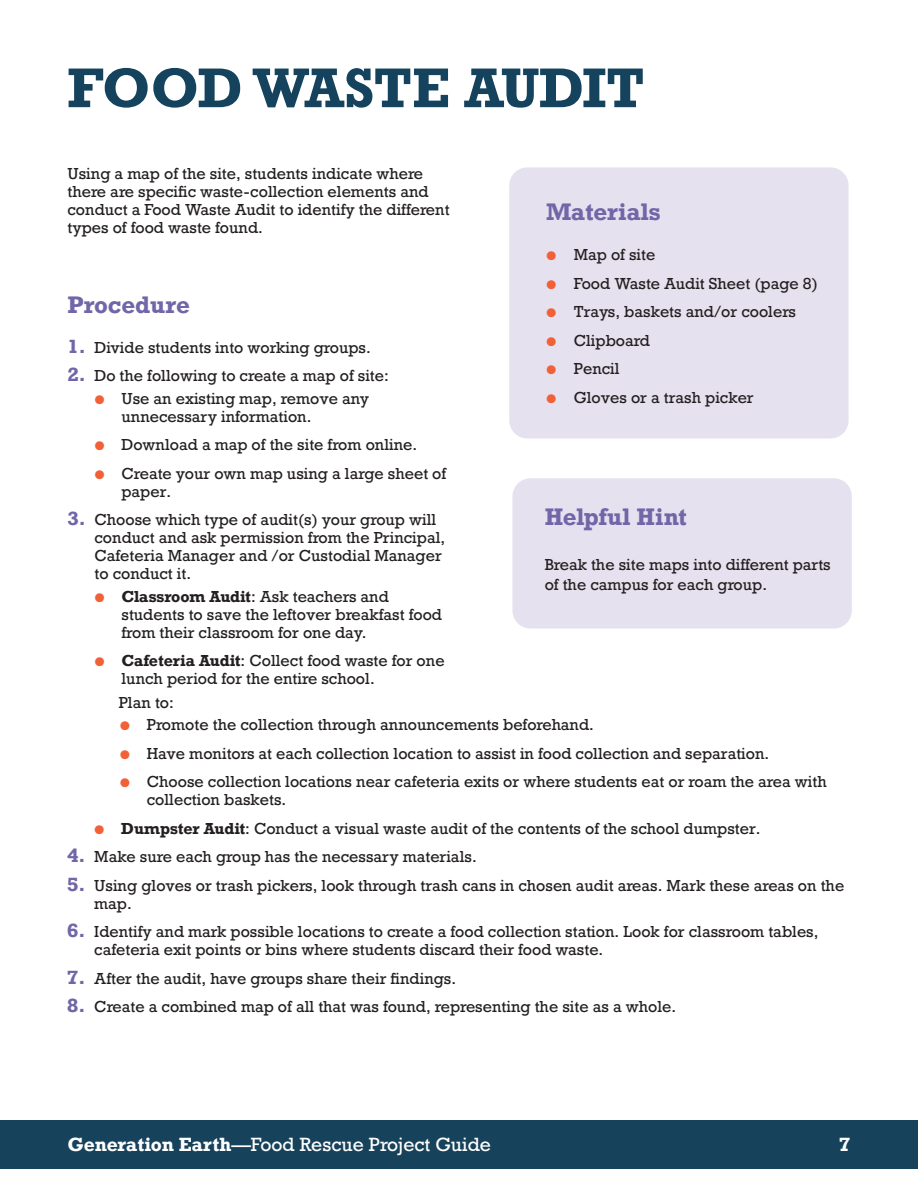
<style>
.page{position:relative;width:918px;height:1188px;background:#fff}
.page>*{position:absolute;margin:0;border:0;box-sizing:border-box;transform-origin:0 0}
.t1{font:700 52.5px "Rockwell";letter-spacing:-.02em;color:#15435d}
.t2{font:700 22.5px "Rockwell";color:#7266a8}
.t3{font:18px "Rockwell";color:#fff}
.t4{font:700 18px "Rockwell";color:#fff}
.t5{font:15px/18px "Rockwell";color:#231f20}
.s1{font-weight:700;font-size:18px;color:#7266a8}
.s2{font-family:"Proxima Nova";color:#f16036}
.s3{font-weight:700}
</style>
<div class="page">
<div style="left:0;top:1120px;width:918px;height:49px;background:#17425c"></div>
<div style="left:512px;top:478px;width:340px;height:151px;background:#e6e1ef;border-radius:18px"></div>
<div style="left:509px;top:167px;width:340px;height:271px;background:#e6e1ef;border-radius:18px"></div>
<h1 class="t1" style="left:68px;top:54px;width:579px">FOOD WASTE AUDIT</h1>
<p class="t5" style="left:68px;top:165px;width:384px">Using a map of the site, students indicate where there are specific waste-collection elements and conduct a Food Waste Audit to identify the different types of food waste found.</p>
<h2 class="t2" style="left:68px;top:290px;width:124px">Procedure</h2>
<p class="t5" style="left:68px;top:338px;width:305px"><span class="s1">1.</span> Divide students into working groups.</p>
<p class="t5" style="left:68px;top:367px;width:323px"><span class="s1">2.</span> Do the following to create a map of site:</p>
<p class="t5" style="left:122px;top:389px;width:249px;text-indent:-27px"><span class="s2">●</span> Use an existing map, remove any unnecessary information.</p>
<p class="t5" style="left:95px;top:436px;width:324px"><span class="s2">●</span> Download a map of the site from online.</p>
<p class="t5" style="left:122px;top:464px;width:326px;text-indent:-27px"><span class="s2">●</span> Create your own map using a large sheet of paper.</p>
<p class="t5" style="left:95px;top:511px;width:352px;text-indent:-27px"><span class="s1">3.</span> Choose which type of audit(s) your group will conduct and ask permission from the Principal, Cafeteria Manager and /or Custodial Manager to conduct it.</p>
<p class="t5" style="left:122px;top:587px;width:322px;text-indent:-27px"><span class="s2">●</span> <span class="s3">Classroom Audit</span>: Ask teachers and students to save the leftover breakfast food from their classroom for one day.</p>
<p class="t5" style="left:122px;top:652px;width:325px;text-indent:-27px"><span class="s2">●</span> <span class="s3">Cafeteria Audit</span>: Collect food waste for one lunch period for the entire school.</p>
<h2 class="t2" style="left:546px;top:198px;width:116px">Materials</h2>
<p class="t5" style="left:546px;top:246px;width:111px"><span class="s2">●</span> Map of site</p>
<p class="t5" style="left:546px;top:275px;width:273px"><span class="s2">●</span> Food Waste Audit Sheet (page 8)</p>
<p class="t5" style="left:546px;top:303px;width:251px"><span class="s2">●</span> Trays, baskets and/or coolers</p>
<p class="t5" style="left:546px;top:332px;width:105px"><span class="s2">●</span> Clipboard</p>
<p class="t5" style="left:546px;top:360px;width:75px"><span class="s2">●</span> Pencil</p>
<p class="t5" style="left:546px;top:389px;width:209px"><span class="s2">●</span> Gloves or a trash picker</p>
<h2 class="t2" style="left:545px;top:502px;width:144px">Helpful Hint</h2>
<p class="t5" style="left:545px;top:555px;width:288px;line-height:19.5px">Break the site maps into different parts of the campus for each group.</p>
<p class="t5" style="left:119px;top:694px;width:57px">Plan to:</p>
<p class="t5" style="left:120px;top:716px;width:476px"><span class="s2">●</span> Promote the collection through announcements beforehand.</p>
<p class="t5" style="left:120px;top:745px;width:651px"><span class="s2">●</span> Have monitors at each collection location to assist in food collection and separation.</p>
<p class="t5" style="left:147px;top:773px;width:682px;text-indent:-27px"><span class="s2">●</span> Choose collection locations near cafeteria exits or where students eat or roam the area with collection baskets.</p>
<p class="t5" style="left:94px;top:820px;width:668px"><span class="s2">●</span> <span class="s3">Dumpster Audit</span>: Conduct a visual waste audit of the contents of the school dumpster.</p>
<p class="t5" style="left:67px;top:848px;width:411px"><span class="s1">4.</span> Make sure each group has the necessary materials.</p>
<p class="t5" style="left:94px;top:877px;width:751px;text-indent:-27px"><span class="s1">5.</span> Using gloves or trash pickers, look through trash cans in chosen audit areas. Mark these areas on the map.</p>
<p class="t5" style="left:94px;top:923px;width:726px;text-indent:-27px"><span class="s1">6.</span> Identify and mark possible locations to create a food collection station. Look for classroom tables, cafeteria exit points or bins where students discard their food waste.</p>
<p class="t5" style="left:67px;top:970px;width:390px"><span class="s1">7.</span> After the audit, have groups share their findings.</p>
<p class="t5" style="left:67px;top:998px;width:611px"><span class="s1">8.</span> Create a combined map of all that was found, representing the site as a whole.</p>
<p class="t3" style="left:68px;top:1133px;width:425px"><span class="s3">Generation Earth</span>—Food Rescue Project Guide</p>
<p class="t4" style="left:839px;top:1132px;width:13px">7</p>
</div>
